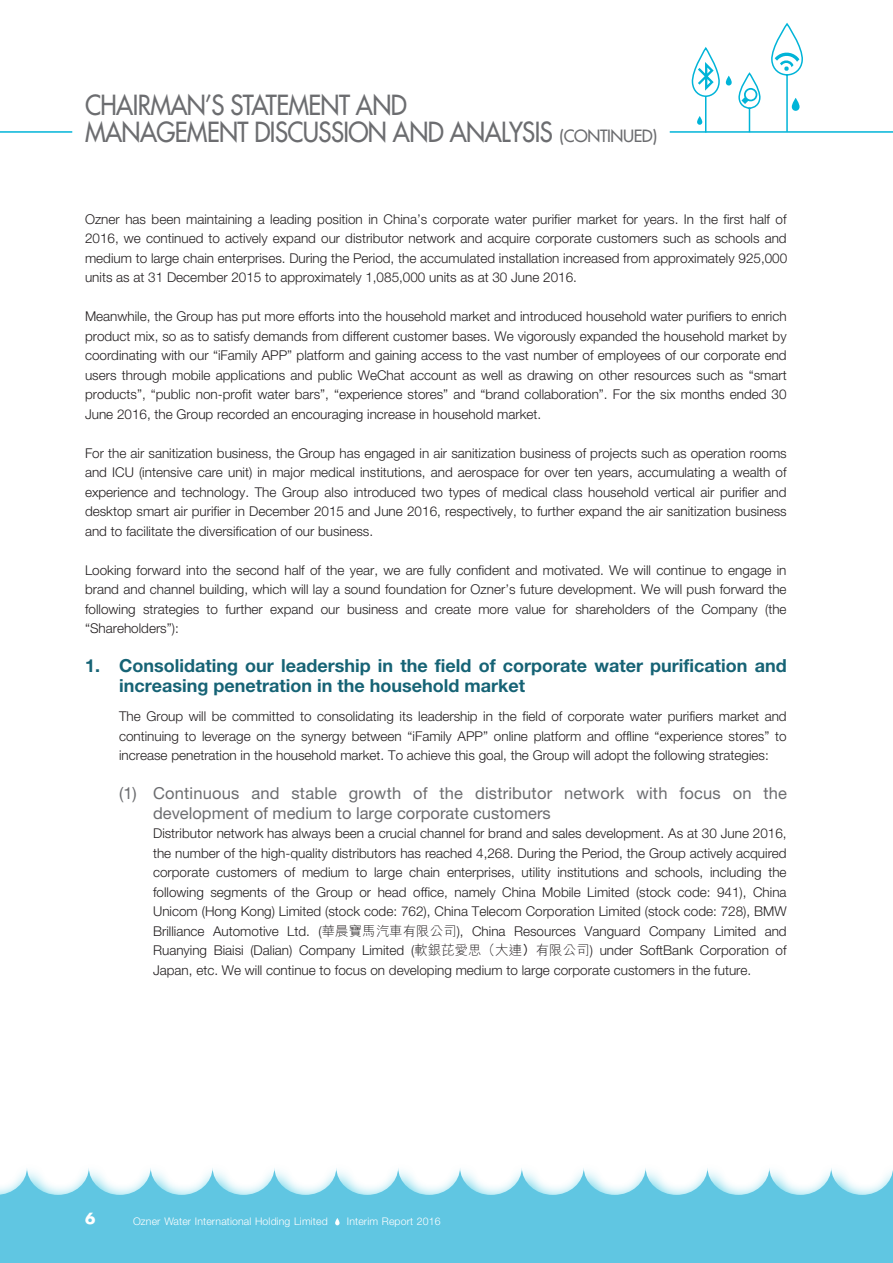
<style>
.page{position:relative;width:893px;height:1263px;background:#fff}
.page>*{position:absolute;margin:0;border:0;box-sizing:border-box;transform-origin:0 0}
.t1{font:500 27px/27px "Futura Std";letter-spacing:-.025em;color:#6c6d70;scale:.9 1}
.t2{font:700 18px/19.5px "Helvetica Neue LT Std";color:#166375}
.t3{font:16.5px/19.5px "Helvetica Neue LT Std";letter-spacing:.01em;color:#6c6d70}
.t4{font:700 15px "Futura Std";color:#fff}
.t5{font:300 13.5px/19.5px "Helvetica Neue LT Std";color:#231f20;text-align:justify}
.t6{font:300 10.5px "Helvetica Neue LT Std";letter-spacing:.01em;color:#fff}
.s1{font-size:16.5px}
.s2{font-family:"M Hei HK"}
.s3{font-family:"M Hei HK";font-weight:700}
</style>
<div class="page">
<svg style="left:692px;top:48px;width:28px;height:83px"></svg>
<svg style="left:738px;top:73px;width:23px;height:58px"></svg>
<svg style="left:726px;top:76px;width:6px;height:9px"></svg>
<div style="left:697px;top:116px;width:5px;height:9px;background:#00b4d8;border-radius:3px"></div>
<svg style="left:771px;top:24px;width:32px;height:107px"></svg>
<svg style="left:791px;top:98px;width:9px;height:13px"></svg>
<svg style="left:0;top:1168px;width:893px;height:95px;background:#7fd1e7"></svg>
<svg style="left:335px;top:1218px;width:5px;height:7px"></svg>
<hr style="left:0;top:131px;width:72px;height:2px;background:#00b4d8">
<hr style="left:670px;top:131px;width:223px;height:2px;background:#00b4d8">
<h1 class="t1" style="left:85px;top:91px;width:637px">CHAIRMAN’S STATEMENT AND<br>MANAGEMENT DISCUSSION AND ANALYSIS <span class="s1">(CONTINUED)</span></h1>
<p class="t5" style="left:85px;top:209px;width:704px">Ozner has been maintaining a leading position in China’s corporate water purifier market for years. In the first half of 2016, we continued to actively expand our distributor network and acquire corporate customers such as schools and medium to large chain enterprises. During the Period, the accumulated installation increased from approximately 925,000 units as at 31 December 2015 to approximately 1,085,000 units as at 30 June 2016.</p>
<p class="t5" style="left:85px;top:306px;width:703px">Meanwhile, the Group has put more efforts into the household market and introduced household water purifiers to enrich product mix, so as to satisfy demands from different customer bases. We vigorously expanded the household market by coordinating with our “iFamily APP” platform and gaining access to the vast number of employees of our corporate end users through mobile applications and public WeChat account as well as drawing on other resources such as “smart products”, “public non-profit water bars”, “experience stores” and “brand collaboration”. For the six months ended 30<br>June 2016, the Group recorded an encouraging increase in household market.</p>
<p class="t5" style="left:85px;top:443px;width:703px">For the air sanitization business, the Group has engaged in air sanitization business of projects such as operation rooms and ICU (intensive care unit) in major medical institutions, and aerospace for over ten years, accumulating a wealth of experience and technology. The Group also introduced two types of medical class household vertical air purifier and desktop smart air purifier in December 2015 and June 2016, respectively, to further expand the air sanitization business and to facilitate the diversification of our business.</p>
<p class="t5" style="left:85px;top:560px;width:703px">Looking forward into the second half of the year, we are fully confident and motivated. We will continue to engage in brand and channel building, which will lay a sound foundation for Ozner’s future development. We will push forward the following strategies to further expand our business and create more value for shareholders of the Company (the “Shareholders”):</p>
<h2 class="t2" style="left:119px;top:656px;width:669px;text-indent:-34px">1. Consolidating our leadership in the field of corporate water purification and increasing penetration in the household market</h2>
<p class="t5" style="left:119px;top:706px;width:669px">The Group will be committed to consolidating its leadership in the field of corporate water purifiers market and continuing to leverage on the synergy between “iFamily APP” online platform and offline “experience stores” to increase penetration in the household market. To achieve this goal, the Group will adopt the following strategies:</p>
<p class="t3" style="left:153px;top:783px;width:635px;text-indent:-34px">(1) Continuous and stable growth of the distributor network with focus on the development of medium to large corporate customers</p>
<p class="t5" style="left:153px;top:823px;width:635px">Distributor network has always been a crucial channel for brand and sales development. As at 30 June 2016, the number of the high-quality distributors has reached 4,268. During the Period, the Group actively acquired corporate customers of medium to large chain enterprises, utility institutions and schools, including the following segments of the Group or head office, namely China Mobile Limited (stock code: 941), China Unicom (Hong Kong) Limited (stock code: 762), China Telecom Corporation Limited (stock code: 728), BMW Brilliance Automotive Ltd. (<span class="s2">華晨寶馬汽車有限公司</span>), China Resources Vanguard Company Limited and Ruanying Biaisi (Dalian) Company Limited (<span class="s2">軟銀芘愛思（大連</span><span class="s3">）</span><span class="s2">有限公司</span>) under SoftBank Corporation of Japan, etc. We will continue to focus on developing medium to large corporate customers in the future.</p>
<p class="t4" style="left:85px;top:1209px;width:12px">6</p>
<p class="t6" style="left:133px;top:1215px;width:196px">Ozner Water International Holding Limited</p>
<p class="t6" style="left:347px;top:1215px;width:95px">Interim Report 2016</p>
</div>
